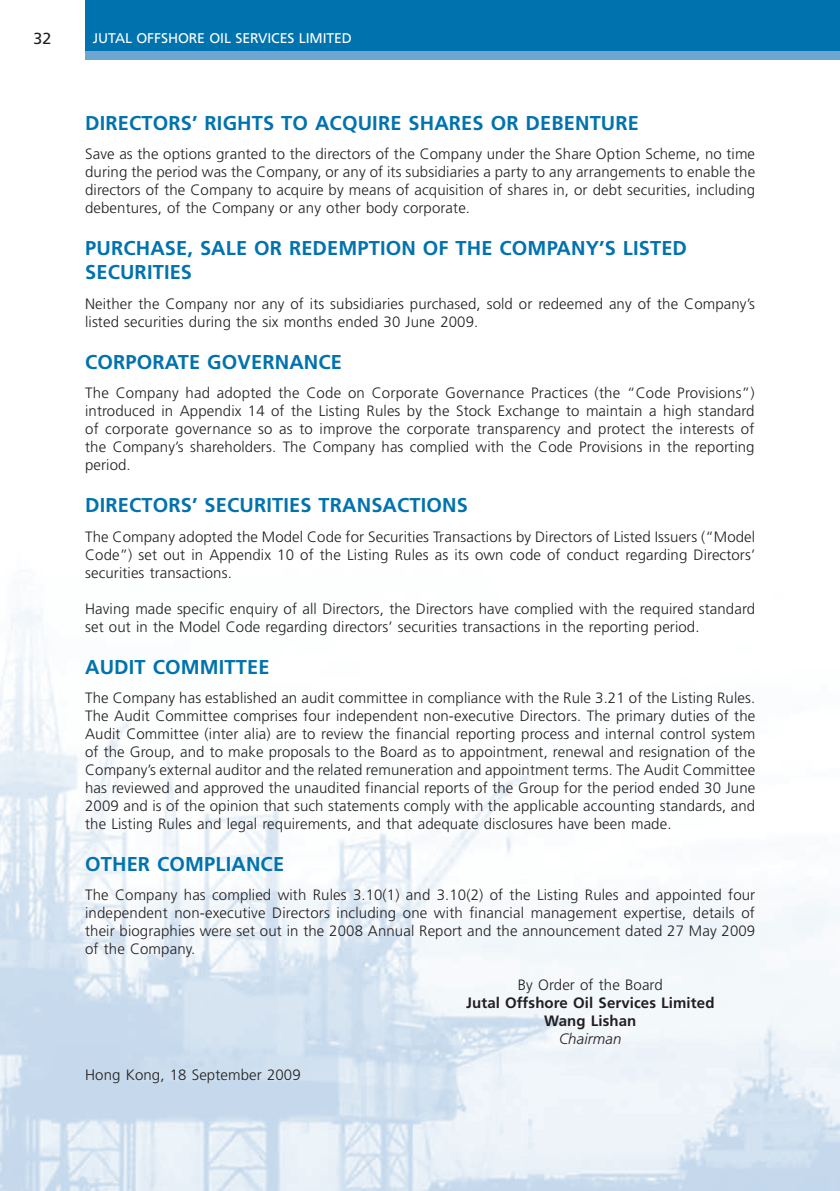
<style>
.page{position:relative;width:840px;height:1191px;background:#fff}
.page>*{position:absolute;margin:0;border:0;box-sizing:border-box;transform-origin:0 0}
.t1{font:700 20px/24px "Frutiger LT Std";letter-spacing:.005em;color:#0073ae}
.t2{font:16px "Frutiger LT Std";color:#231f20}
.t3{font:300 15px/18px "Frutiger LT Std";letter-spacing:.005em;color:#231f20;text-align:justify}
.t4{font:700 15px/18px "Frutiger LT Std";letter-spacing:.005em;color:#231f20;text-align:center}
.t5{font:italic 300 15px "Frutiger LT Std";letter-spacing:.005em;color:#231f20}
.t6{font:14px "Frutiger LT Std";letter-spacing:-.01em;color:#fff}
</style>
<div class="page">
<img style="left:0;top:607px;width:840px;height:584px">
<div style="left:85px;top:0;width:754px;height:51px;background:#0073ae"></div>
<div style="left:85px;top:51px;width:754px;height:9px;background:#6da7d1"></div>
<hr style="left:839px;top:0;width:1px;height:51px;background:#0073ae">
<p class="t2" style="left:34px;top:29px;width:19px">32</p>
<p class="t6" style="left:93px;top:30px;width:260px">JUTAL OFFSHORE OIL SERVICES LIMITED</p>
<h1 class="t1" style="left:85px;top:111px;width:555px">DIRECTORS’ RIGHTS TO ACQUIRE SHARES OR DEBENTURE</h1>
<p class="t3" style="left:85px;top:145px;width:671px">Save as the options granted to the directors of the Company under the Share Option Scheme, no time during the period was the Company, or any of its subsidiaries a party to any arrangements to enable the directors of the Company to acquire by means of acquisition of shares in, or debt securities, including debentures, of the Company or any other body corporate.</p>
<h1 class="t1" style="left:85px;top:236px;width:603px">PURCHASE, SALE OR REDEMPTION OF THE COMPANY’S LISTED<br>SECURITIES</h1>
<p class="t3" style="left:85px;top:295px;width:671px">Neither the Company nor any of its subsidiaries purchased, sold or redeemed any of the Company’s listed securities during the six months ended 30 June 2009.</p>
<h1 class="t1" style="left:85px;top:350px;width:258px">CORPORATE GOVERNANCE</h1>
<p class="t3" style="left:85px;top:384px;width:670px">The Company had adopted the Code on Corporate Governance Practices (the “Code Provisions”) introduced in Appendix 14 of the Listing Rules by the Stock Exchange to maintain a high standard of corporate governance so as to improve the corporate transparency and protect the interests of the Company’s shareholders. The Company has complied with the Code Provisions in the reporting period.</p>
<h1 class="t1" style="left:85px;top:493px;width:384px">DIRECTORS’ SECURITIES TRANSACTIONS</h1>
<p class="t3" style="left:85px;top:527px;width:671px">The Company adopted the Model Code for Securities Transactions by Directors of Listed Issuers (“Model Code”) set out in Appendix 10 of the Listing Rules as its own code of conduct regarding Directors’ securities transactions.</p>
<p class="t3" style="left:85px;top:599px;width:671px">Having made specific enquiry of all Directors, the Directors have complied with the required standard set out in the Model Code regarding directors’ securities transactions in the reporting period.</p>
<h1 class="t1" style="left:85px;top:654px;width:186px">AUDIT COMMITTEE</h1>
<p class="t3" style="left:85px;top:689px;width:671px">The Company has established an audit committee in compliance with the Rule 3.21 of the Listing Rules.<br>The Audit Committee comprises four independent non-executive Directors. The primary duties of the Audit Committee (inter alia) are to review the financial reporting process and internal control system of the Group, and to make proposals to the Board as to appointment, renewal and resignation of the Company’s external auditor and the related remuneration and appointment terms. The Audit Committee has reviewed and approved the unaudited financial reports of the Group for the period ended 30 June 2009 and is of the opinion that such statements comply with the applicable accounting standards, and the Listing Rules and legal requirements, and that adequate disclosures have been made.</p>
<h1 class="t1" style="left:85px;top:852px;width:200px">OTHER COMPLIANCE</h1>
<p class="t3" style="left:85px;top:886px;width:671px">The Company has complied with Rules 3.10(1) and 3.10(2) of the Listing Rules and appointed four independent non-executive Directors including one with financial management expertise, details of their biographies were set out in the 2008 Annual Report and the announcement dated 27 May 2009 of the Company.</p>
<p class="t3" style="left:517px;top:976px;width:146px">By Order of the Board</p>
<p class="t4" style="left:466px;top:994px;width:250px">Jutal Offshore Oil Services Limited<br>Wang Lishan</p>
<p class="t5" style="left:558px;top:1030px;width:64px">Chairman</p>
<p class="t3" style="left:85px;top:1066px;width:217px">Hong Kong, 18 September 2009</p>
</div>
